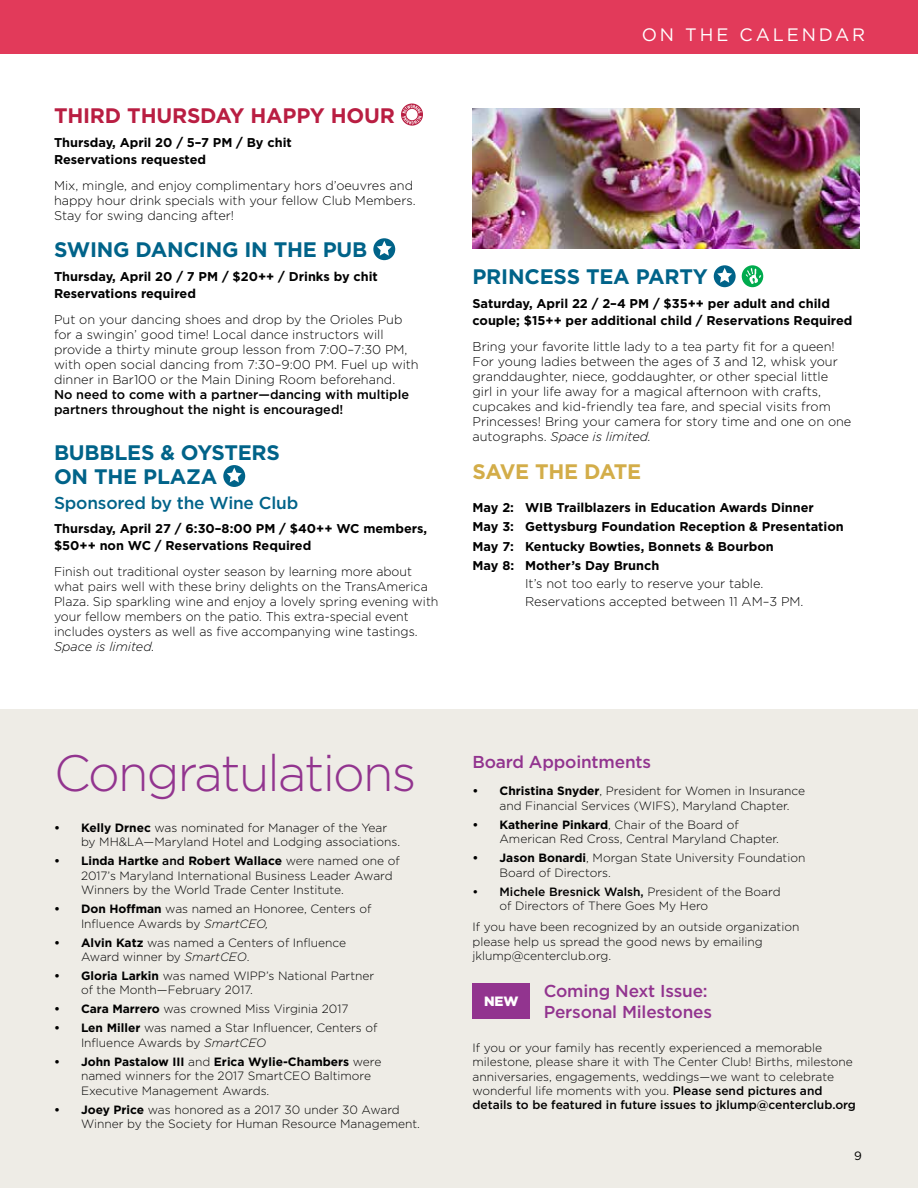
<style>
.page{position:relative;width:918px;height:1188px;background:#fff}
.page>*{position:absolute;margin:0;border:0;box-sizing:border-box;transform-origin:0 0}
.t1{font:300 51px "Gotham";letter-spacing:-.035em;color:#92348f}
.t2{font:700 21px/24px "Gotham";letter-spacing:-.01em;color:#006389}
.t3{font:700 21px "Gotham";letter-spacing:-.01em;color:#b91e42}
.t4{font:700 21px "Gotham";letter-spacing:-.02em;color:#d3ad49}
.t5{font:18px "Gotham";letter-spacing:.16em;color:#fff}
.t6{font:500 17.25px/20.7px "Gotham";letter-spacing:-.01em;color:#92348f}
.t7{font:500 17.25px "Gotham";letter-spacing:-.01em;color:#006389}
.t8{font:900 13.5px "Gotham";color:#fff}
.t9{font:300 12.75px/15px "Gotham";color:#000}
.t10{font:700 12.75px/17.2px "Gotham";color:#000}
.t11{font:500 12.75px/15px "Gotham";color:#000}
.t12{font:italic 300 12.75px "Gotham";color:#000}
.t13{font:300 12px/14.4px "Gotham";color:#000}
.t14{font:12px "Gotham";color:#000}
.s1{font-style:italic}
.s2{font-weight:700}
.s3{font-weight:500}
</style>
<div class="page">
<div style="left:0;top:0;width:918px;height:54px;background:#e23a5a"></div>
<div style="left:0;top:709px;width:918px;height:479px;background:#eeece6"></div>
<svg style="left:401px;top:104px;width:22px;height:22px"></svg>
<svg style="left:373px;top:238px;width:22px;height:22px"></svg>
<svg style="left:377px;top:241px;width:15px;height:15px"></svg>
<svg style="left:223px;top:465px;width:22px;height:22px"></svg>
<svg style="left:227px;top:468px;width:15px;height:15px"></svg>
<svg style="left:714px;top:265px;width:22px;height:22px"></svg>
<svg style="left:717px;top:268px;width:15px;height:15px"></svg>
<svg style="left:742px;top:265px;width:21px;height:22px"></svg>
<svg style="left:746px;top:268px;width:15px;height:16px"></svg>
<div style="left:472px;top:983px;width:58px;height:36px;background:#92348f"></div>
<img style="left:472px;top:108px;width:387px;height:141px">
<h2 class="t3" style="left:54px;top:101px;width:343px">THIRD THURSDAY HAPPY HOUR</h2>
<p class="t10" style="left:54px;top:133px;width:239px">Thursday, April 20 / 5–7 PM / By chit<br>Reservations requested</p>
<p class="t9" style="left:54px;top:177px;width:363px">Mix, mingle, and enjoy complimentary hors d’oeuvres and happy hour drink specials with your fellow Club Members.<br>Stay for swing dancing after!</p>
<h2 class="t2" style="left:54px;top:238px;width:315px">SWING DANCING IN THE PUB</h2>
<p class="t10" style="left:54px;top:268px;width:325px">Thursday, April 20 / 7 PM / $20++ / Drinks by chit<br>Reservations required</p>
<p class="t9" style="left:54px;top:312px;width:366px">Put on your dancing shoes and drop by the Orioles Pub for a swingin’ good time! Local dance instructors will provide a thirty minute group lesson from 7:00–7:30 PM, with open social dancing from 7:30–9:00 PM. Fuel up with dinner in Bar100 or the Main Dining Room beforehand.</p>
<p class="t11" style="left:54px;top:387px;width:357px">No need to come with a partner—dancing with multiple partners throughout the night is encouraged!</p>
<h2 class="t2" style="left:54px;top:440px;width:228px">BUBBLES &amp; OYSTERS<br>ON THE PLAZA</h2>
<h3 class="t7" style="left:54px;top:491px;width:246px">Sponsored by the Wine Club</h3>
<p class="t10" style="left:54px;top:520px;width:375px">Thursday, April 27 / 6:30–8:00 PM / $40++ WC members, $50++ non WC / Reservations Required</p>
<p class="t9" style="left:54px;top:563px;width:386px">Finish out traditional oyster season by learning more about what pairs well with these briny delights on the TransAmerica Plaza. Sip sparkling wine and enjoy a lovely spring evening with your fellow members on the patio. This extra-special event includes oysters as well as five accompanying wine tastings.</p>
<p class="t12" style="left:54px;top:638px;width:102px">Space is limited.</p>
<h3 class="t5" style="left:642px;top:23px;width:225px">ON THE CALENDAR</h3>
<h2 class="t2" style="left:472px;top:265px;width:237px">PRINCESS TEA PARTY</h2>
<p class="t10" style="left:472px;top:295px;width:381px">Saturday, April 22 / 2–4 PM / $35++ per adult and child couple; $15++ per additional child / Reservations Required</p>
<p class="t9" style="left:472px;top:339px;width:380px">Bring your favorite little lady to a tea party fit for a queen!<br>For young ladies between the ages of 3 and 12, whisk your granddaughter, niece, goddaughter, or other special little<br>girl in your life away for a magical afternoon with crafts, cupcakes and kid-friendly tea fare, and special visits from Princesses! Bring your camera for story time and one on one autographs. <span class="s1">Space is limited.</span></p>
<h2 class="t4" style="left:472px;top:457px;width:170px">SAVE THE DATE</h2>
<p class="t10" style="left:472px;top:497px;width:373px;line-height:19.5px">May 2: WIB Trailblazers in Education Awards Dinner<br>May 3: Gettysburg Foundation Reception &amp; Presentation May 7: Kentucky Bowties, Bonnets &amp; Bourbon<br>May 8: Mother’s Day Brunch</p>
<p class="t9" style="left:525px;top:574px;width:280px;line-height:18px">It’s not too early to reserve your table.<br>Reservations accepted between 11 AM–3 PM.</p>
<h1 class="t1" style="left:54px;top:740px;width:364px">Congratulations</h1>
<p class="t13" style="left:81px;top:820px;width:321px;text-indent:-27px"><span class="s2">• Kelly Drnec</span> was nominated for Manager of the Year by MH&amp;LA—Maryland Hotel and Lodging associations.</p>
<p class="t13" style="left:81px;top:854px;width:320px;text-indent:-27px"><span class="s2">• Linda Hartke</span> <span class="s3">and</span> <span class="s2">Robert Wallace</span> were named one of<br>2017’s Maryland International Business Leader Award<br>Winners by the World Trade Center Institute.</p>
<p class="t13" style="left:81px;top:901px;width:292px;text-indent:-27px"><span class="s2">• Don Hoffman</span> was named an Honoree, Centers of<br>Influence Awards by <span class="s1">SmartCEO,</span></p>
<p class="t13" style="left:81px;top:935px;width:267px;text-indent:-27px"><span class="s2">• Alvin Katz</span> was named a Centers of Influence<br>Award winner by <span class="s1">SmartCEO</span>.</p>
<p class="t13" style="left:81px;top:968px;width:295px;text-indent:-27px"><span class="s2">• Gloria Larkin</span> was named WIPP’s National Partner of the Month—February 2017.</p>
<p class="t13" style="left:54px;top:1002px;width:296px"><span class="s2">• Cara Marrero</span> was crowned Miss Virginia 2017</p>
<p class="t13" style="left:81px;top:1021px;width:298px;text-indent:-27px"><span class="s2">• Len Miller</span> was named a Star Influencer, Centers of<br>Influence Awards by <span class="s1">SmartCEO</span></p>
<p class="t13" style="left:81px;top:1054px;width:302px;text-indent:-27px"><span class="s2">• John Pastalow III</span> and <span class="s2">Erica Wylie-Chambers</span> were named winners for the 2017 SmartCEO Baltimore<br>Executive Management Awards.</p>
<p class="t13" style="left:81px;top:1102px;width:341px;text-indent:-27px"><span class="s2">• Joey Price</span> was honored as a 2017 30 under 30 Award<br>Winner by the Society for Human Resource Management.</p>
<h3 class="t6" style="left:472px;top:751px;width:180px">Board Appointments</h3>
<p class="t13" style="left:500px;top:784px;width:307px;text-indent:-27px"><span class="s2">• Christina Snyder</span>, President for Women in Insurance and Financial Services (WIFS), Maryland Chapter.</p>
<p class="t13" style="left:500px;top:817px;width:281px;text-indent:-27px"><span class="s2">• Katherine Pinkard</span>, Chair of the Board of<br>American Red Cross, Central Maryland Chapter.</p>
<p class="t13" style="left:500px;top:851px;width:307px;text-indent:-27px"><span class="s2">• Jason Bonardi</span>, Morgan State University Foundation<br>Board of Directors.</p>
<p class="t13" style="left:500px;top:884px;width:283px;text-indent:-27px"><span class="s3">• Michele Bresnick Walsh,</span> President of the Board of Directors of There Goes My Hero</p>
<p class="t13" style="left:472px;top:919px;width:328px">If you have been recognized by an outside organization please help us spread the good news by emailing jklump@centerclub.org.</p>
<h3 class="t6" style="left:544px;top:981px;width:170px">Coming Next Issue:<br>Personal Milestones</h3>
<p class="t13" style="left:472px;top:1040px;width:385px">If you or your family has recently experienced a memorable milestone, please share it with The Center Club! Births, milestone anniversaries, engagements, weddings—we want to celebrate wonderful life moments with you. <span class="s3">Please send pictures and details to be featured in future issues to jklump@centerclub.org</span></p>
<p class="t8" style="left:484px;top:992px;width:36px">NEW</p>
<p class="t14" style="left:854px;top:1148px;width:9px">9</p>
</div>
